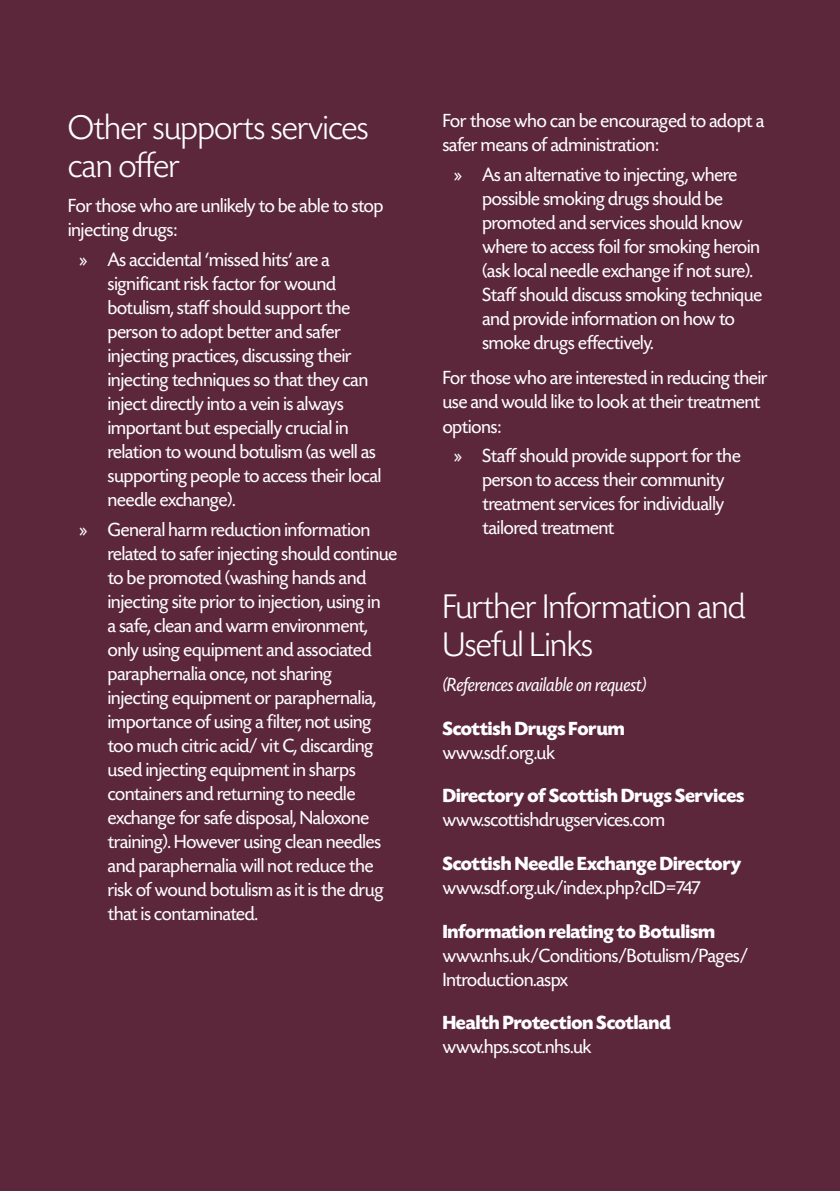
<style>
.page{position:relative;width:840px;height:1191px;background:#fff}
.page>*{position:absolute;margin:0;border:0;box-sizing:border-box;transform-origin:0 0}
.t1{font:300 36px/38px "Today SHOP";color:#fff}
.t2{font:20px/24px "Today SHOP";color:#fff}
.t3{font:700 20px "Today SHOP";color:#fff}
.t4{font:italic 20px "Today SHOP";color:#fff}
</style>
<div class="page">
<div style="left:0;top:0;width:839px;height:1191px;background:#5c273b"></div>
<h1 class="t1" style="left:68px;top:110px;width:301px">Other supports services can offer</h1>
<p class="t2" style="left:68px;top:194px;width:316px">For those who are unlikely to be able to stop injecting drugs:</p>
<p class="t2" style="left:108px;top:248px;width:275px;text-indent:-28px">&gt; As accidental ‘missed hits’ are a significant risk factor for wound botulism, staff should support the person to adopt better and safer injecting practices, discussing their injecting techniques so that they can inject directly into a vein is always important but especially crucial in relation to wound botulism (as well as supporting people to access their local needle exchange).</p>
<p class="t2" style="left:108px;top:518px;width:291px;text-indent:-28px">&gt; General harm reduction information related to safer injecting should continue to be promoted (washing hands and injecting site prior to injection, using in<br>a safe, clean and warm environment, only using equipment and associated paraphernalia once, not sharing injecting equipment or paraphernalia, importance of using a filter, not using too much citric acid/ vit C, discarding used injecting equipment in sharps containers and returning to needle exchange for safe disposal, Naloxone training). However using clean needles and paraphernalia will not reduce the risk of wound botulism as it is the drug that is contaminated.</p>
<p class="t2" style="left:442px;top:110px;width:323px">For those who can be encouraged to adopt a safer means of administration:</p>
<p class="t2" style="left:482px;top:163px;width:281px;text-indent:-28px">&gt; As an alternative to injecting, where possible smoking drugs should be promoted and services should know where to access foil for smoking heroin (ask local needle exchange if not sure).<br>Staff should discuss smoking technique and provide information on how to smoke drugs effectively.</p>
<p class="t2" style="left:442px;top:367px;width:326px">For those who are interested in reducing their use and would like to look at their treatment options:</p>
<p class="t2" style="left:482px;top:444px;width:259px;text-indent:-28px">&gt; Staff should provide support for the person to access their community treatment services for individually tailored treatment</p>
<h1 class="t1" style="left:442px;top:588px;width:304px">Further Information and<br>Useful Links</h1>
<p class="t4" style="left:442px;top:674px;width:205px">(References available on request)</p>
<p class="t3" style="left:442px;top:718px;width:183px">Scottish Drugs Forum</p>
<p class="t2" style="left:442px;top:741px;width:114px">www.sdf.org.uk</p>
<p class="t3" style="left:442px;top:785px;width:303px">Directory of Scottish Drugs Services</p>
<p class="t2" style="left:442px;top:808px;width:224px">www.scottishdrugservices.com</p>
<p class="t3" style="left:442px;top:853px;width:300px">Scottish Needle Exchange Directory</p>
<p class="t2" style="left:442px;top:876px;width:259px">www.sdf.org.uk/index.php?cID=747</p>
<p class="t3" style="left:442px;top:921px;width:273px">Information relating to Botulism</p>
<p class="t2" style="left:442px;top:944px;width:307px">www.nhs.uk/Conditions/Botulism/Pages/<br>Introduction.aspx</p>
<p class="t3" style="left:442px;top:1012px;width:229px">Health Protection Scotland</p>
<p class="t2" style="left:442px;top:1035px;width:150px">www.hps.scot.nhs.uk</p>
</div>
